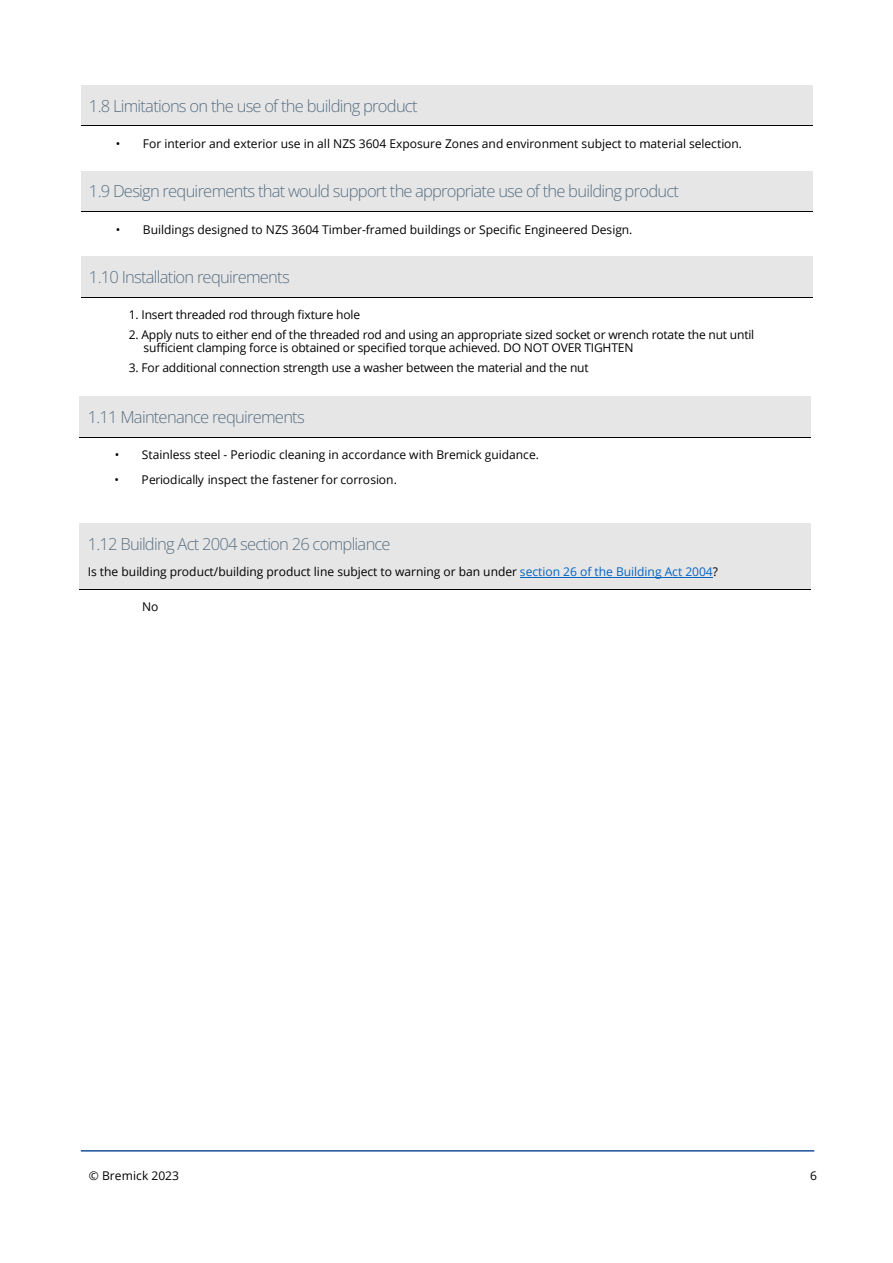
<style>
.page{position:relative;width:893px;height:1263px;background:#fff}
.page>*{position:absolute;margin:0;border:0;box-sizing:border-box;transform-origin:0 0}
.t1{font:300 16.5px "Open Sans";letter-spacing:-.045em;color:#576f83}
.t2{font:12px/13.5px "Open Sans";letter-spacing:-.015em;color:#000}
.t3{font:12px "Open Sans";letter-spacing:.005em;color:#000}
.s1{font-style:inherit}
.s2{color:#0563c1}
</style>
<div class="page">
<div style="left:81px;top:85px;width:731px;height:40px;background:#e7e6e6"></div>
<hr style="left:81px;top:125px;width:731px;height:1px;background:#000">
<div style="left:81px;top:171px;width:731px;height:40px;background:#e7e6e6"></div>
<hr style="left:81px;top:211px;width:731px;height:1px;background:#000">
<div style="left:81px;top:257px;width:731px;height:40px;background:#e7e6e6"></div>
<hr style="left:81px;top:297px;width:731px;height:1px;background:#000">
<hr style="left:81px;top:1150px;width:733px;height:1px;background:#1b4e9e">
<div style="left:80px;top:396px;width:731px;height:41px;background:#e7e6e6"></div>
<hr style="left:80px;top:437px;width:731px;height:1px;background:#000">
<div style="left:80px;top:523px;width:731px;height:66px;background:#e7e6e6"></div>
<hr style="left:520px;top:577px;width:193px;height:1px;background:#0563c1">
<hr style="left:80px;top:589px;width:731px;height:1px;background:#000">
<h1 class="t1" style="left:89px;top:99px;width:330px">1.8 Limitations on the use of the building product</h1>
<p class="t2" style="left:116px;top:138px;width:6px">ï</p>
<p class="t2" style="left:143px;top:138px;width:601px">For interior and exterior use in all NZS 3604 Exposure Zones and environment subject to material selection.</p>
<h1 class="t1" style="left:89px;top:185px;width:592px">1.9 Design requirements that would support the appropriate use of the building product</h1>
<p class="t2" style="left:116px;top:224px;width:6px">ï</p>
<p class="t2" style="left:143px;top:224px;width:491px">Buildings designed to NZS 3604 Timber-framed buildings or Specific Engineered Design.</p>
<h1 class="t1" style="left:89px;top:271px;width:202px">1.10 Installation requirements</h1>
<p class="t2" style="left:129px;top:308px;width:233px"><span class="s1">1.</span> Insert threaded rod through fixture hole</p>
<p class="t2" style="left:144px;top:329px;width:612px;text-indent:-15px">2. Apply nuts to either end of the threaded rod and using an appropriate sized socket or wrench rotate the nut until sufficient clamping force is obtained or specified torque achieved. DO NOT OVER TIGHTEN</p>
<p class="t2" style="left:129px;top:362px;width:461px">3. For additional connection strength use a washer between the material and the nut</p>
<h1 class="t1" style="left:88px;top:410px;width:219px">1.11 Maintenance requirements</h1>
<p class="t2" style="left:115px;top:449px;width:6px">ï</p>
<p class="t2" style="left:142px;top:449px;width:399px">Stainless steel - Periodic cleaning in accordance with Bremick guidance.</p>
<p class="t2" style="left:115px;top:474px;width:6px">ï</p>
<p class="t2" style="left:142px;top:474px;width:257px">Periodically inspect the fastener for corrosion.</p>
<h1 class="t1" style="left:88px;top:537px;width:305px">1.12 Building Act 2004 section 26 compliance</h1>
<p class="t2" style="left:88px;top:566px;width:632px">Is the building product/building product line subject to warning or ban under <span class="s2">section 26 of the Building Act 2004</span>?</p>
<p class="t2" style="left:142px;top:601px;width:18px">No</p>
<p class="t3" style="left:89px;top:1171px;width:92px">© Bremick 2023</p>
<p class="t2" style="left:810px;top:1170px;width:8px">6</p>
</div>
